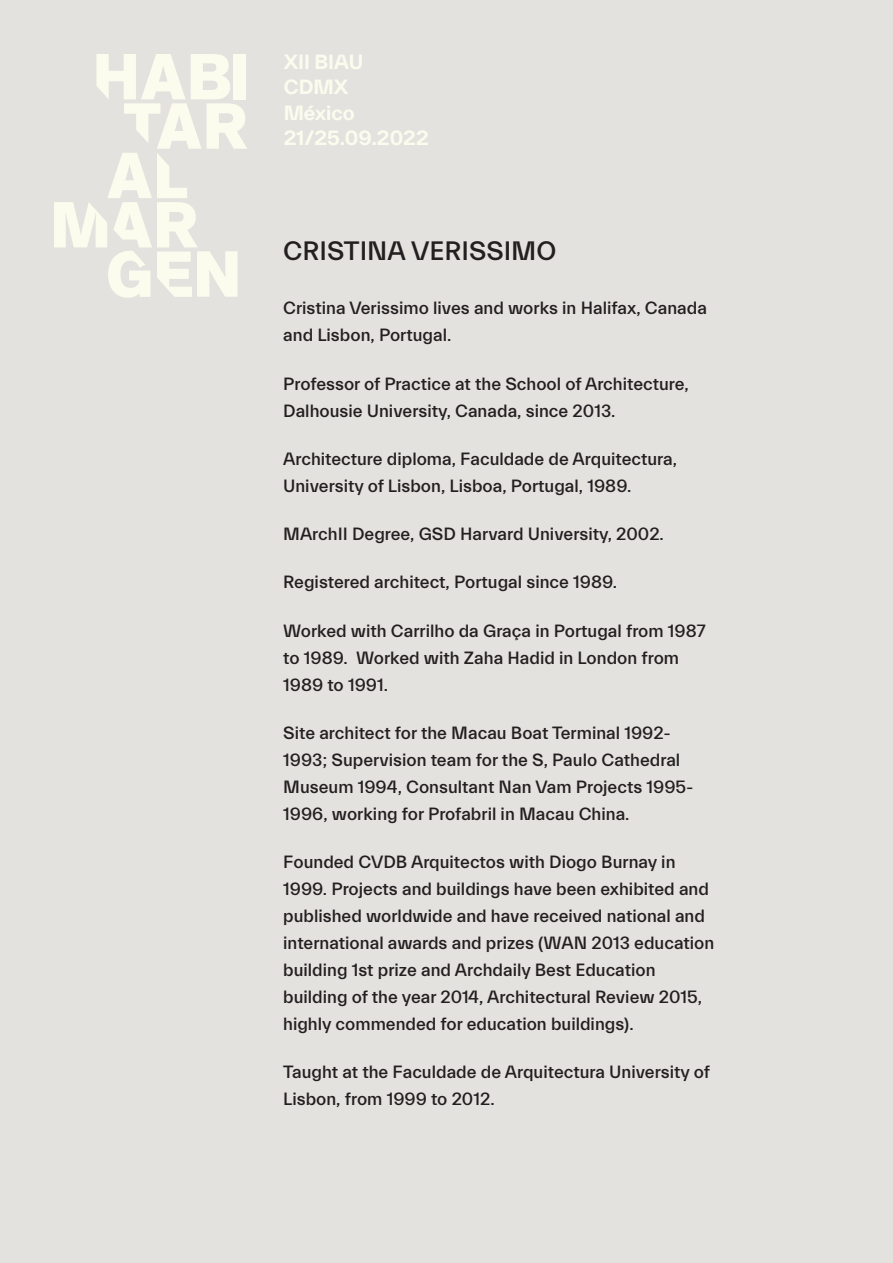
<style>
.page{position:relative;width:893px;height:1263px;background:#e4e2df}
.page>*{position:absolute;margin:0;border:0;box-sizing:border-box;transform-origin:0 0}
.t1{font:500 27px "Everett";color:#231f20}
.t2{font:700 18.75px/25.5px "Everett";color:#fcfcee}
.t3{font:500 18px/27px "Everett";color:#231f20}
</style>
<div class="page">
<svg style="left:54px;top:54px;width:193px;height:244px"></svg>
<p class="t2" style="left:284px;top:49px;width:147px">XII BIAU<br>CDMX<br>México<br>21/25.09.2022</p>
<h1 class="t1" style="left:283px;top:237px;width:275px">CRISTINA VERISSIMO</h1>
<p class="t3" style="left:283px;top:295px;width:425px">Cristina Verissimo lives and works in Halifax, Canada and Lisbon, Portugal.</p>
<p class="t3" style="left:283px;top:370px;width:407px">Professor of Practice at the School of Architecture,<br>Dalhousie University, Canada, since 2013.</p>
<p class="t3" style="left:283px;top:446px;width:395px">Architecture diploma, Faculdade de Arquitectura,<br>University of Lisbon, Lisboa, Portugal, 1989.</p>
<p class="t3" style="left:283px;top:521px;width:382px">MArchII Degree, GSD Harvard University, 2002.</p>
<p class="t3" style="left:283px;top:569px;width:335px">Registered architect, Portugal since 1989.</p>
<p class="t3" style="left:283px;top:617px;width:424px">Worked with Carrilho da Graça in Portugal from 1987 to 1989. Worked with Zaha Hadid in London from<br>1989 to 1991.</p>
<p class="t3" style="left:283px;top:720px;width:412px">Site architect for the Macau Boat Terminal 1992- 1993; Supervision team for the S, Paulo Cathedral Museum 1994, Consultant Nan Vam Projects 1995- 1996, working for Profabril in Macau China.</p>
<p class="t3" style="left:283px;top:849px;width:433px">Founded CVDB Arquitectos with Diogo Burnay in 1999. Projects and buildings have been exhibited and published worldwide and have received national and international awards and prizes (WAN 2013 education building 1st prize and Archdaily Best Education building of the year 2014, Architectural Review 2015, highly commended for education buildings).</p>
<p class="t3" style="left:283px;top:1059px;width:428px">Taught at the Faculdade de Arquitectura University of<br>Lisbon, from 1999 to 2012.</p>
</div>
